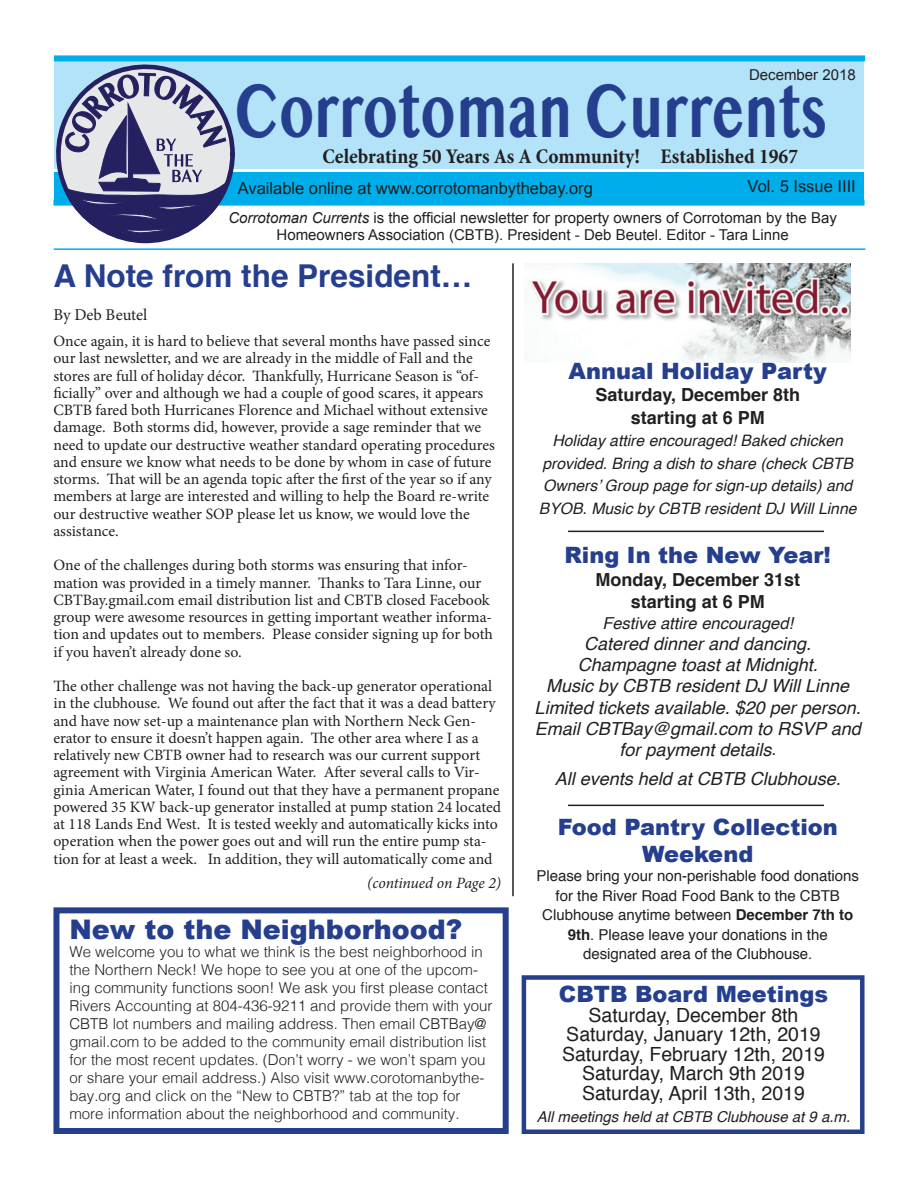
<style>
.page{position:relative;width:918px;height:1188px;background:#fff}
.page>*{position:absolute;margin:0;border:0;box-sizing:border-box;transform-origin:0 0}
.t1{font:700 68.85px "Bangla MN";color:#253f8e;scale:.71 1}
.t2{font:700 31.5px "Helvetica";color:#253f8e}
.t3{font:900 27px "Arial";color:#253f8e}
.t4{font:900 22.5px/27px "Arial";color:#253f8e;text-align:center}
.t5{font:700 condensed 21px "Minion Pro";color:#231f20}
.t6{font:19.5px/19.5px "Helvetica";color:#231f20;text-align:center}
.t7{font:italic 18px/21px "Helvetica";color:#231f20;text-align:center}
.t8{font:700 18px/22.5px "Helvetica";color:#231f20;text-align:center}
.t9{font:16.5px "Arial";color:#231f20}
.t10{font:italic 16.5px "Helvetica";color:#231f20}
.t11{font:16.5px "Minion Pro";letter-spacing:-.005em;color:#231f20}
.t12{font:15.75px/17.2px "Minion Pro";letter-spacing:-.005em;color:#231f20}
.t13{font:italic 15.75px/22.5px "Helvetica";color:#231f20;text-align:center}
.t14{font:italic 15.75px "Minion Pro";letter-spacing:-.01em;color:#231f20}
.t15{font:300 15px/18px "Helvetica";color:#231f20}
.t16{font:15px/19.5px "Helvetica";color:#231f20;text-align:center}
.t17{font:15px/16.5px "Arial";color:#231f20;text-align:center}
.t18{font:italic 15px "Helvetica";color:#231f20}
.s1{font-style:italic}
.s2{font-size:16.5px}
.s3{font-weight:700}
</style>
<div class="page">
<div style="left:54px;top:58px;width:810px;height:110px;background:#b3e3f9"></div>
<div style="left:54px;top:172px;width:810px;height:31px;background:#00adeb"></div>
<hr style="left:54px;top:248px;width:811px;height:2px;background:#00adeb">
<div style="left:54px;top:55px;width:811px;height:6px;background:#00adeb"></div>
<div style="left:53px;top:200px;width:812px;height:6px;background:#00adeb"></div>
<svg style="left:56px;top:64px;width:179px;height:179px"></svg>
<div style="left:522px;top:975px;width:343px;height:159px;border:4px solid #253f8e"></div>
<img style="left:525px;top:263px;width:325px;height:100px">
<hr style="left:568px;top:531px;width:256px;height:1px;background:#231f20">
<hr style="left:568px;top:805px;width:256px;height:1px;background:#231f20">
<div style="left:53px;top:907px;width:456px;height:227px;border:6px solid #253f8e"></div>
<hr style="left:512px;top:263px;width:2px;height:633px;background:#231f20">
<p class="t17" style="left:749px;top:66px;width:108px">December 2018</p>
<h1 class="t1" style="left:233px;top:73px;width:838px">Corrotoman Currents</h1>
<h3 class="t5" style="left:322px;top:141px;width:477px">Celebrating 50 Years As A Community! Established 1967</h3>
<p class="t9" style="left:238px;top:178px;width:357px">Available online at www.corrotomanbythebay.org</p>
<p class="t9" style="left:748px;top:175px;width:110px">Vol. 5 Issue IIII</p>
<p class="t17" style="left:228px;top:210px;width:610px"><span class="s1">Corrotoman Currents</span> is the official newsletter for property owners of Corrotoman by the Bay<br>Homeowners Association (CBTB). President - Deb Beutel. Editor - Tara Linne</p>
<h2 class="t2" style="left:53px;top:250px;width:420px">A Note from the President…</h2>
<p class="t11" style="left:53px;top:304px;width:95px">By Deb Beutel</p>
<p class="t12" style="left:53px;top:333px;width:443px">Once again, it is hard to believe that several months have passed since our last newsletter, and we are already in the middle of Fall and the stores are full of holiday décor. Thankfully, Hurricane Season is “of&shy;ficially” over and although we had a couple of good scares, it appears CBTB fared both Hurricanes Florence and Michael without extensive damage. Both storms did, however, provide a sage reminder that we need to update our destructive weather standard operating procedures and ensure we know what needs to be done by whom in case of future storms. That will be an agenda topic after the first of the year so if any members at large are interested and willing to help the Board re-write our destructive weather SOP please let us know, we would love the assistance.</p>
<p class="t12" style="left:53px;top:557px;width:441px">One of the challenges during both storms was ensuring that infor&shy;mation was provided in a timely manner. Thanks to Tara Linne, our CBTBay.gmail.com email distribution list and CBTB closed Facebook group were awesome resources in getting important weather informa&shy;tion and updates out to members. Please consider signing up for both if you haven’t already done so.</p>
<p class="t12" style="left:53px;top:678px;width:449px">The other challenge was not having the back-up generator operational in the clubhouse. We found out after the fact that it was a dead battery and have now set-up a maintenance plan with Northern Neck Gen&shy;erator to ensure it doesn’t happen again. The other area where I as a relatively new CBTB owner had to research was our current support agreement with Virginia American Water. After several calls to Vir&shy;ginia American Water, I found out that they have a permanent propane powered 35 KW back-up generator installed at pump station 24 located at 118 Lands End West. It is tested weekly and automatically kicks into operation when the power goes out and will run the entire pump sta&shy;tion for at least a week. In addition, they will automatically come and</p>
<p class="t14" style="left:367px;top:872px;width:135px">(continued on Page 2)</p>
<h3 class="t3" style="left:69px;top:910px;width:395px">New to the Neighborhood?</h3>
<p class="t15" style="left:69px;top:942px;width:425px">We welcome you to what we think is the best neighborhood in the Northern Neck! We hope to see you at one of the upcom&shy;ing community functions soon! We ask you first please contact Rivers Accounting at 804-436-9211 and provide them with your CBTB lot numbers and mailing address. Then email CBTBay@ gmail.com to be added to the community email distribution list for the most recent updates. (Don’t worry - we won’t spam you or share your email address.) Also visit www.corotomanbythe&shy;bay.org and click on the “New to CBTB?” tab at the top for more information about the neighborhood and community.</p>
<h3 class="t4" style="left:569px;top:357px;width:260px">Annual Holiday Party</h3>
<p class="t8" style="left:595px;top:384px;width:206px">Saturday, December 8th starting at 6 PM</p>
<p class="t13" style="left:539px;top:430px;width:319px">Holiday attire encouraged! Baked chicken provided. Bring a dish to share (check CBTB Owners’ Group page for sign-up details) and BYOB. Music by CBTB resident DJ Will Linne</p>
<h3 class="t4" style="left:564px;top:541px;width:268px">Ring In the New Year!</h3>
<p class="t8" style="left:595px;top:569px;width:206px">Monday, December 31st starting at 6 PM</p>
<p class="t10" style="left:602px;top:611px;width:192px">Festive attire encouraged!</p>
<p class="t7" style="left:535px;top:634px;width:328px">Catered dinner and dancing.<br>Champagne toast at Midnight.<br>Music by CBTB resident DJ Will Linne<br>Limited tickets available. $20 per person.<br>Email CBTBay@gmail.com to RSVP and for payment details<span class="s2">.</span></p>
<p class="t7" style="left:555px;top:769px;width:288px">All events held at CBTB Clubhouse.</p>
<h3 class="t4" style="left:558px;top:813px;width:282px">Food Pantry Collection<br>Weekend</h3>
<p class="t16" style="left:536px;top:867px;width:324px">Please bring your non-perishable food donations for the River Road Food Bank to the CBTB Clubhouse anytime between <span class="s3">December 7th to 9th</span>. Please leave your donations in the designated area of the Clubhouse.</p>
<h3 class="t4" style="left:559px;top:980px;width:271px">CBTB Board Meetings</h3>
<p class="t6" style="left:562px;top:1006px;width:265px">Saturday, December 8th<br>Saturday, January 12th, 2019<br>Saturday, February 12th, 2019<br>Saturday, March 9th 2019<br>Saturday, April 13th, 2019</p>
<p class="t18" style="left:537px;top:1105px;width:315px">All meetings held at CBTB Clubhouse at 9 a.m.</p>
</div>
